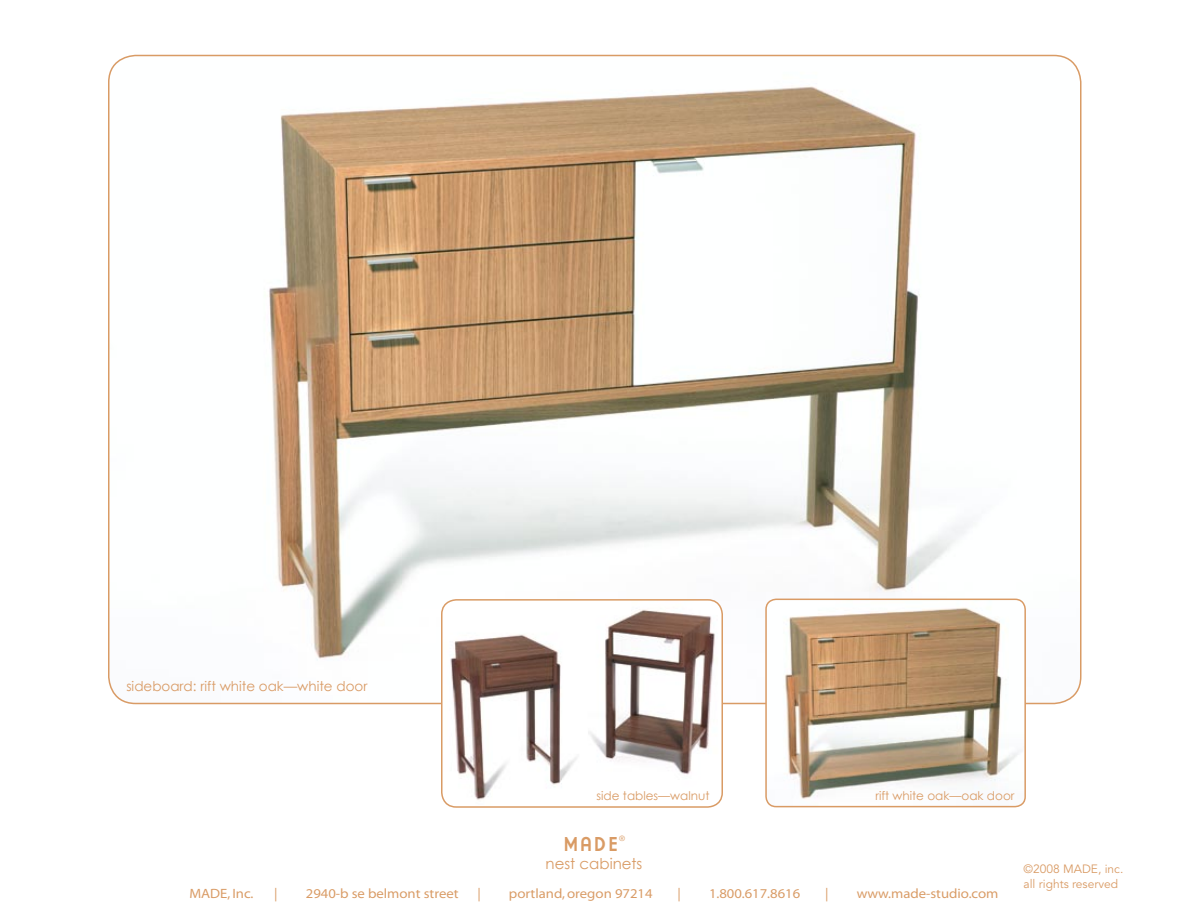
<style>
.page{position:relative;width:1188px;height:918px;background:#fff}
.page>*{position:absolute;margin:0;border:0;box-sizing:border-box;transform-origin:0 0}
.t1{font:21px "Base Nine";color:#d99b65}
.t2{font:15px "Century Gothic";color:#d99b65}
.t3{font:13.5px "Myriad MM 400 700";color:#d99b65}
.t4{font:13.5px "Century Gothic";color:#d99b65}
.t5{font:12px "Century Gothic";color:#d99b65}
.t6{font:12px/14.4px "Avenir";color:#d99b65}
.t7{font:7.5px "Avenir";color:#d99b65}
</style>
<div class="page">
<img style="left:109px;top:56px;width:971px;height:647px">
<img style="left:766px;top:599px;width:259px;height:208px">
<div style="left:765px;top:599px;width:261px;height:208px;border:2px solid #d99b65;border-radius:10px"></div>
<img style="left:442px;top:600px;width:280px;height:205px">
<div style="left:441px;top:599px;width:282px;height:209px;border:2px solid #d99b65;border-radius:15px"></div>
<p class="t4" style="left:126px;top:678px;width:243px">sideboard: rift white oak—white door</p>
<p class="t5" style="left:597px;top:788px;width:114px">side tables—walnut</p>
<p class="t5" style="left:875px;top:788px;width:141px">rift white oak—oak door</p>
<h1 class="t1" style="left:563px;top:829px;width:58px">MADE</h1>
<p class="t7" style="left:619px;top:834px;width:7px">®</p>
<p class="t2" style="left:546px;top:854px;width:98px">nest cabinets</p>
<p class="t3" style="left:189px;top:887px;width:66px">MADE, Inc.</p>
<p class="t3" style="left:274px;top:887px;width:5px">|</p>
<p class="t3" style="left:306px;top:887px;width:154px">2940-b se belmont street</p>
<p class="t3" style="left:477px;top:887px;width:5px">|</p>
<p class="t3" style="left:509px;top:887px;width:145px">portland, oregon 97214</p>
<p class="t3" style="left:678px;top:887px;width:5px">|</p>
<p class="t3" style="left:709px;top:887px;width:93px">1.800.617.8616</p>
<p class="t3" style="left:825px;top:887px;width:5px">|</p>
<p class="t3" style="left:857px;top:887px;width:143px">www.made-studio.com</p>
<p class="t6" style="left:1024px;top:862px;width:101px">©2008 MADE, inc. all rights reserved</p>
</div>
